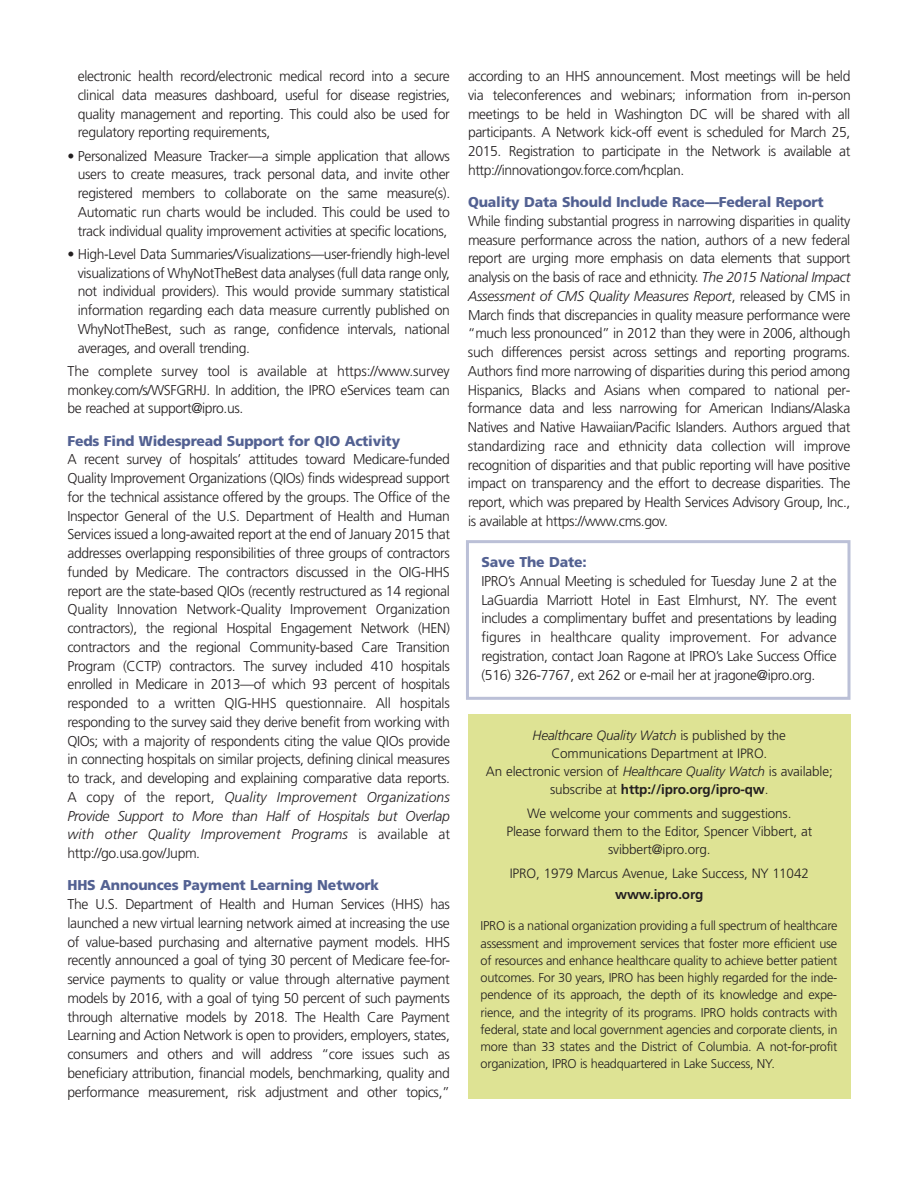
<style>
.page{position:relative;width:918px;height:1188px;background:#fff}
.page>*{position:absolute;margin:0;border:0;box-sizing:border-box;transform-origin:0 0}
.t1{font:300 14.25px/18.8px "Frutiger";letter-spacing:-.03em;color:#231f20;text-align:justify}
.t2{font:900 14.25px "Frutiger";letter-spacing:-.01em;color:#536192}
.t3{font:300 13.5px/18px "Frutiger";letter-spacing:-.01em;color:#231f20;text-align:center}
.t4{font:700 13.5px "Frutiger";letter-spacing:-.01em;color:#231f20}
.t5{font:300 12.75px/17.2px "Frutiger";letter-spacing:-.02em;color:#231f20;text-align:justify}
.s1{font-style:italic}
.s2{font-weight:700}
</style>
<div class="page">
<div style="left:466px;top:540px;width:384px;height:160px;border:3px solid #bbc0d7"></div>
<div style="left:468px;top:714px;width:382px;height:385px;background:#dee394"></div>
<p class="t1" style="left:78px;top:68px;width:374px">electronic health record/electronic medical record into a secure clinical data measures dashboard, useful for disease registries, quality management and reporting. This could also be used for regulatory reporting requirements,</p>
<p class="t1" style="left:78px;top:147px;width:374px;text-indent:-10px">• Personalized Measure Tracker—a simple application that allows users to create measures, track personal data, and invite other registered members to collaborate on the same measure(s).<br>Automatic run charts would be included. This could be used to track individual quality improvement activities at specific locations,</p>
<p class="t1" style="left:78px;top:246px;width:374px;text-indent:-10px">• High-Level Data Summaries/Visualizations—user-friendly high-level visualizations of WhyNotTheBest data analyses (full data range only, not individual providers). This would provide summary statistical information regarding each data measure currently published on WhyNotTheBest, such as range, confidence intervals, national averages, and overall trending.</p>
<p class="t1" style="left:68px;top:363px;width:384px">The complete survey tool is available at https://www.survey monkey.com/s/WSFGRHJ. In addition, the IPRO eServices team can be reached at support@ipro.us.</p>
<p class="t2" style="left:68px;top:435px;width:334px">Feds Find Widespread Support for QIO Activity</p>
<p class="t1" style="left:67px;top:451px;width:384px">A recent survey of hospitals’ attitudes toward Medicare-funded Quality Improvement Organizations (QIOs) finds widespread support for the technical assistance offered by the groups. The Office of the Inspector General of the U.S. Department of Health and Human Services issued a long-awaited report at the end of January 2015 that addresses overlapping responsibilities of three groups of contractors funded by Medicare. The contractors discussed in the OIG-HHS report are the state-based QIOs (recently restructured as 14 regional Quality Innovation Network-Quality Improvement Organization contractors), the regional Hospital Engagement Network (HEN) contractors and the regional Community-based Care Transition Program (CCTP) contractors. The survey included 410 hospitals enrolled in Medicare in 2013—of which 93 percent of hospitals responded to a written QIG-HHS questionnaire. All hospitals responding to the survey said they derive benefit from working with QIOs; with a majority of respondents citing the value QIOs provide in connecting hospitals on similar projects, defining clinical measures to track, and developing and explaining comparative data reports.<br>A copy of the report, <span class="s1">Quality Improvement Organizations Provide Support to More than Half of Hospitals but Overlap with other Quality Improvement Programs</span> is available at http://go.usa.gov/Jupm.</p>
<p class="t2" style="left:67px;top:880px;width:313px">HHS Announces Payment Learning Network</p>
<p class="t1" style="left:67px;top:896px;width:384px">The U.S. Department of Health and Human Services (HHS) has launched a new virtual learning network aimed at increasing the use of value-based purchasing and alternative payment models. HHS recently announced a goal of tying 30 percent of Medicare fee-for&shy;service payments to quality or value through alternative payment models by 2016, with a goal of tying 50 percent of such payments through alternative models by 2018. The Health Care Payment Learning and Action Network is open to providers, employers, states, consumers and others and will address “core issues such as beneficiary attribution, financial models, benchmarking, quality and performance measurement, risk adjustment and other topics,”</p>
<p class="t1" style="left:468px;top:68px;width:384px">according to an HHS announcement. Most meetings will be held via teleconferences and webinars; information from in-person meetings to be held in Washington DC will be shared with all participants. A Network kick-off event is scheduled for March 25, 2015. Registration to participate in the Network is available at http://innovationgov.force.com/hcplan.</p>
<p class="t2" style="left:468px;top:196px;width:357px">Quality Data Should Include Race—Federal Report</p>
<p class="t1" style="left:468px;top:213px;width:384px">While finding substantial progress in narrowing disparities in quality measure performance across the nation, authors of a new federal report are urging more emphasis on data elements that support analysis on the basis of race and ethnicity. <span class="s1">The 2015 National Impact Assessment of CMS Quality Measures Report</span>, released by CMS in March finds that discrepancies in quality measure performance were “much less pronounced” in 2012 than they were in 2006, although such differences persist across settings and reporting programs.<br>Authors find more narrowing of disparities during this period among Hispanics, Blacks and Asians when compared to national per&shy;formance data and less narrowing for American Indians/Alaska Natives and Native Hawaiian/Pacific Islanders. Authors argued that standardizing race and ethnicity data collection will improve recognition of disparities and that public reporting will have positive impact on transparency and the effort to decrease disparities. The report, which was prepared by Health Services Advisory Group, Inc., is available at https://www.cms.gov.</p>
<p class="t2" style="left:482px;top:556px;width:107px">Save The Date:</p>
<p class="t1" style="left:482px;top:573px;width:357px">IPRO’s Annual Meeting is scheduled for Tuesday June 2 at the LaGuardia Marriott Hotel in East Elmhurst, NY. The event includes a complimentary buffet and presentations by leading figures in healthcare quality improvement. For advance registration, contact Joan Ragone at IPRO’s Lake Success Office (516) 326-7767, ext 262 or e-mail her at jragone@ipro.org.</p>
<p class="t3" style="left:486px;top:727px;width:348px"><span class="s1">Healthcare Quality Watch</span> is published by the Communications Department at IPRO.<br>An electronic version of <span class="s1">Healthcare Quality Watch</span> is available; subscribe at <span class="s2">http://ipro.org/ipro-qw</span>.</p>
<p class="t3" style="left:507px;top:805px;width:307px">We welcome your comments and suggestions.<br>Please forward them to the Editor, Spencer Vibbert, at svibbert@ipro.org.</p>
<p class="t3" style="left:510px;top:865px;width:301px">IPRO, 1979 Marcus Avenue, Lake Success, NY 11042</p>
<p class="t4" style="left:615px;top:889px;width:90px">www.ipro.org</p>
<p class="t5" style="left:481px;top:918px;width:358px">IPRO is a national organization providing a full spectrum of healthcare assessment and improvement services that foster more efficient use of resources and enhance healthcare quality to achieve better patient outcomes. For 30 years, IPRO has been highly regarded for the inde&shy;pendence of its approach, the depth of its knowledge and expe&shy;rience, and the integrity of its programs. IPRO holds contracts with federal, state and local government agencies and corporate clients, in more than 33 states and the District of Columbia. A not-for-profit organization, IPRO is headquartered in Lake Success, NY.</p>
</div>
